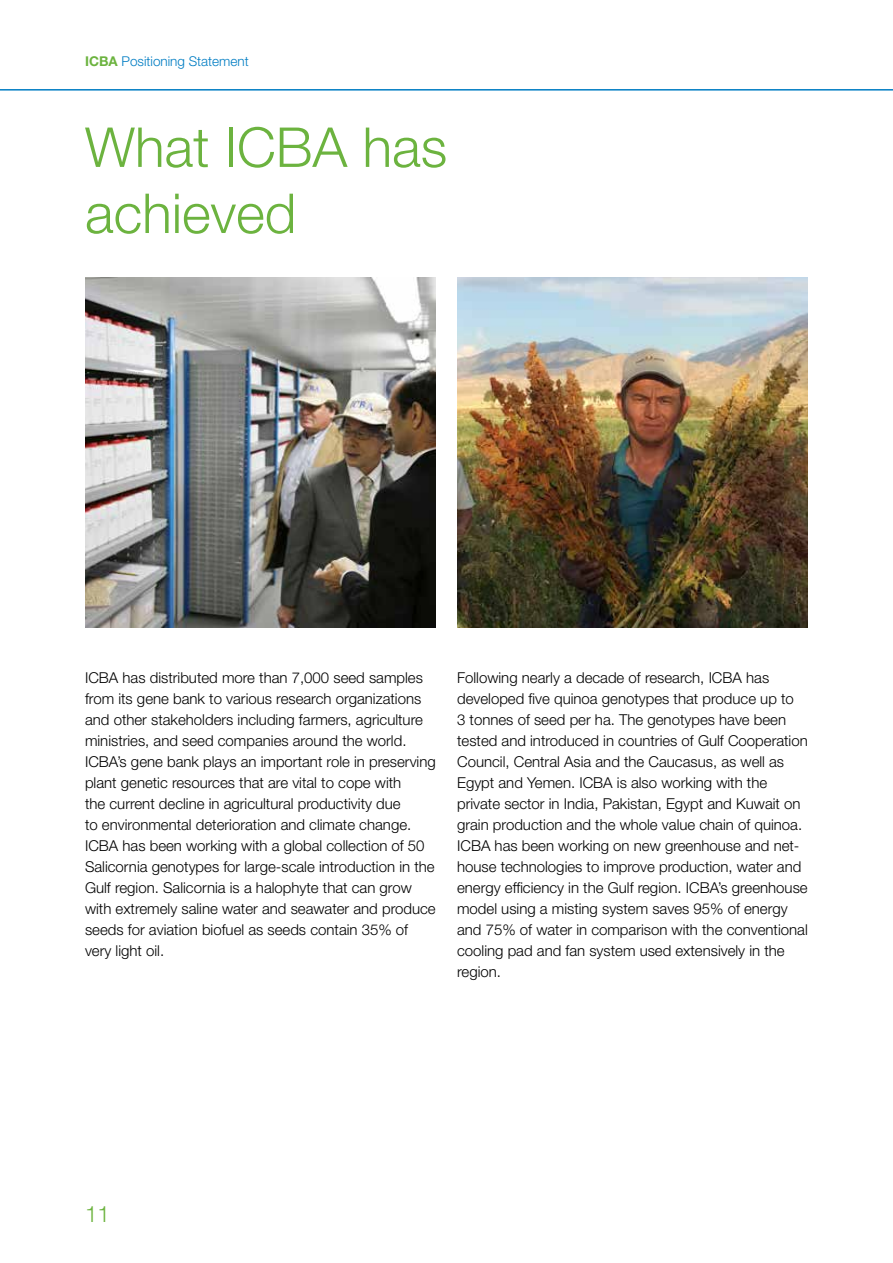
<style>
.page{position:relative;width:893px;height:1263px;background:#fff}
.page>*{position:absolute;margin:0;border:0;box-sizing:border-box;transform-origin:0 0}
.t1{font:300 55.05px/66.2px "Helvetica Neue LT Std";color:#6cb33f}
.t2{font:300 22.5px "Helvetica Neue LT Std";color:#6cb33f}
.t3{font:300 15px/21px "Helvetica Neue LT Std";color:#000}
.t4{font:300 13.5px "Helvetica Neue LT Std";color:#007dc3}
.s1{font-weight:700;color:#6cb33f}
</style>
<div class="page">
<img style="left:85px;top:277px;width:351px;height:351px">
<img style="left:457px;top:277px;width:351px;height:351px">
<hr style="left:0;top:89px;width:893px;height:2px;background:#007dc3">
<p class="t4" style="left:85px;top:53px;width:165px"><span class="s1">ICBA</span> Positioning Statement</p>
<h1 class="t1" style="left:85px;top:113px;width:364px">What ICBA has achieved</h1>
<p class="t3" style="left:85px;top:667px;width:352px">ICBA has distributed more than 7,000 seed samples from its gene bank to various research organizations and other stakeholders including farmers, agriculture ministries, and seed companies around the world.<br>ICBA’s gene bank plays an important role in preserving plant genetic resources that are vital to cope with<br>the current decline in agricultural productivity due<br>to environmental deterioration and climate change.<br>ICBA has been working with a global collection of 50<br>Salicornia genotypes for large-scale introduction in the Gulf region. Salicornia is a halophyte that can grow with extremely saline water and seawater and produce seeds for aviation biofuel as seeds contain 35% of very light oil.</p>
<p class="t3" style="left:457px;top:667px;width:352px">Following nearly a decade of research, ICBA has developed five quinoa genotypes that produce up to<br>3 tonnes of seed per ha. The genotypes have been tested and introduced in countries of Gulf Cooperation Council, Central Asia and the Caucasus, as well as Egypt and Yemen. ICBA is also working with the private sector in India, Pakistan, Egypt and Kuwait on grain production and the whole value chain of quinoa.<br>ICBA has been working on new greenhouse and net&shy;house technologies to improve production, water and energy efficiency in the Gulf region. ICBA’s greenhouse model using a misting system saves 95% of energy and 75% of water in comparison with the conventional cooling pad and fan system used extensively in the region.</p>
<h2 class="t2" style="left:85px;top:1200px;width:27px">11</h2>
</div>
